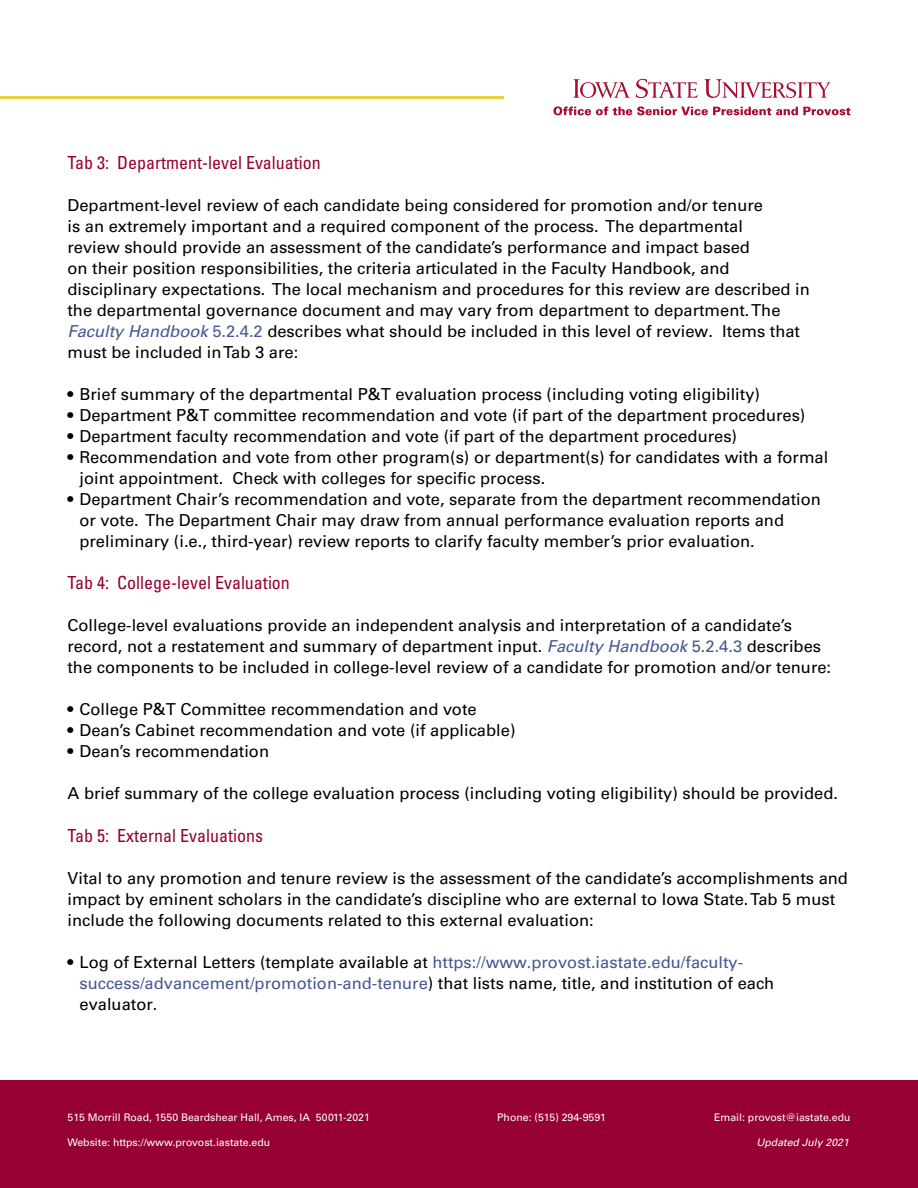
<style>
.page{position:relative;width:918px;height:1188px;background:#fff}
.page>*{position:absolute;margin:0;border:0;box-sizing:border-box;transform-origin:0 0}
.t1{font:condensed 18px "Univers LT Std";color:#970035}
.t2{font:16.5px/21px "Univers LT Std";color:#000}
.t3{font:10.5px "Univers LT Std";color:#fff}
.t4{font:italic 10.5px "Univers LT Std";color:#fff}
.s1{font-style:italic;color:#465792}
.s2{color:#465792}
</style>
<div class="page">
<hr style="left:0;top:96px;width:503px;height:3px;background:#ecd041">
<div style="left:0;top:1080px;width:918px;height:108px;background:#970035"></div>
<svg style="left:553px;top:106px;width:297px;height:9px"></svg>
<svg style="left:573px;top:79px;width:257px;height:19px"></svg>
<p class="t1" style="left:68px;top:151px;width:255px">Tab 3: Department-level Evaluation</p>
<p class="t2" style="left:67px;top:194px;width:744px">Department-level review of each candidate being considered for promotion and/or tenure<br>is an extremely important and a required component of the process. The departmental<br>review should provide an assessment of the candidate’s performance and impact based<br>on their position responsibilities, the criteria articulated in the Faculty Handbook, and disciplinary expectations. The local mechanism and procedures for this review are described in the departmental governance document and may vary from department to department. The <span class="s1">Faculty Handbook</span> <span class="s2">5.2.4.2</span> describes what should be included in this level of review. Items that must be included in Tab 3 are:</p>
<p class="t2" style="left:68px;top:383px;width:694px">• Brief summary of the departmental P&amp;T evaluation process (including voting eligibility)</p>
<p class="t2" style="left:68px;top:404px;width:739px">• Department P&amp;T committee recommendation and vote (if part of the department procedures)</p>
<p class="t2" style="left:68px;top:425px;width:671px">• Department faculty recommendation and vote (if part of the department procedures)</p>
<p class="t2" style="left:79px;top:446px;width:750px;text-indent:-12px">• Recommendation and vote from other program(s) or department(s) for candidates with a formal joint appointment. Check with colleges for specific process.</p>
<p class="t2" style="left:79px;top:488px;width:743px;text-indent:-12px">• Department Chair’s recommendation and vote, separate from the department recommendation or vote. The Department Chair may draw from annual performance evaluation reports and preliminary (i.e., third-year) review reports to clarify faculty member’s prior evaluation.</p>
<p class="t1" style="left:68px;top:571px;width:224px">Tab 4: College-level Evaluation</p>
<p class="t2" style="left:68px;top:615px;width:765px">College-level evaluations provide an independent analysis and interpretation of a candidate’s record, not a restatement and summary of department input. <span class="s1">Faculty Handbook</span> <span class="s2">5.2.4.3</span> describes the components to be included in college-level review of a candidate for promotion and/or tenure:</p>
<p class="t2" style="left:68px;top:699px;width:411px">• College P&amp;T Committee recommendation and vote</p>
<p class="t2" style="left:68px;top:720px;width:450px">• Dean’s Cabinet recommendation and vote (if applicable)</p>
<p class="t2" style="left:68px;top:741px;width:203px">• Dean’s recommendation</p>
<p class="t2" style="left:68px;top:783px;width:772px">A brief summary of the college evaluation process (including voting eligibility) should be provided.</p>
<p class="t1" style="left:68px;top:824px;width:197px">Tab 5: External Evaluations</p>
<p class="t2" style="left:68px;top:868px;width:782px">Vital to any promotion and tenure review is the assessment of the candidate’s accomplishments and impact by eminent scholars in the candidate’s discipline who are external to Iowa State. Tab 5 must include the following documents related to this external evaluation:</p>
<p class="t2" style="left:79px;top:952px;width:696px;text-indent:-12px">• Log of External Letters (template available at <span class="s2">https://www.provost.iastate.edu/faculty&shy;success/advancement/promotion-and-tenure</span>) that lists name, title, and institution of each evaluator.</p>
<p class="t3" style="left:68px;top:1111px;width:304px">515 Morrill Road, 1550 Beardshear Hall, Ames, IA 50011-2021</p>
<p class="t3" style="left:497px;top:1111px;width:110px">Phone: (515) 294-9591</p>
<p class="t3" style="left:714px;top:1111px;width:138px">Email: provost@iastate.edu</p>
<p class="t3" style="left:68px;top:1136px;width:204px">Website: https://www.provost.iastate.edu</p>
<p class="t4" style="left:756px;top:1136px;width:94px">Updated July 2021</p>
</div>
